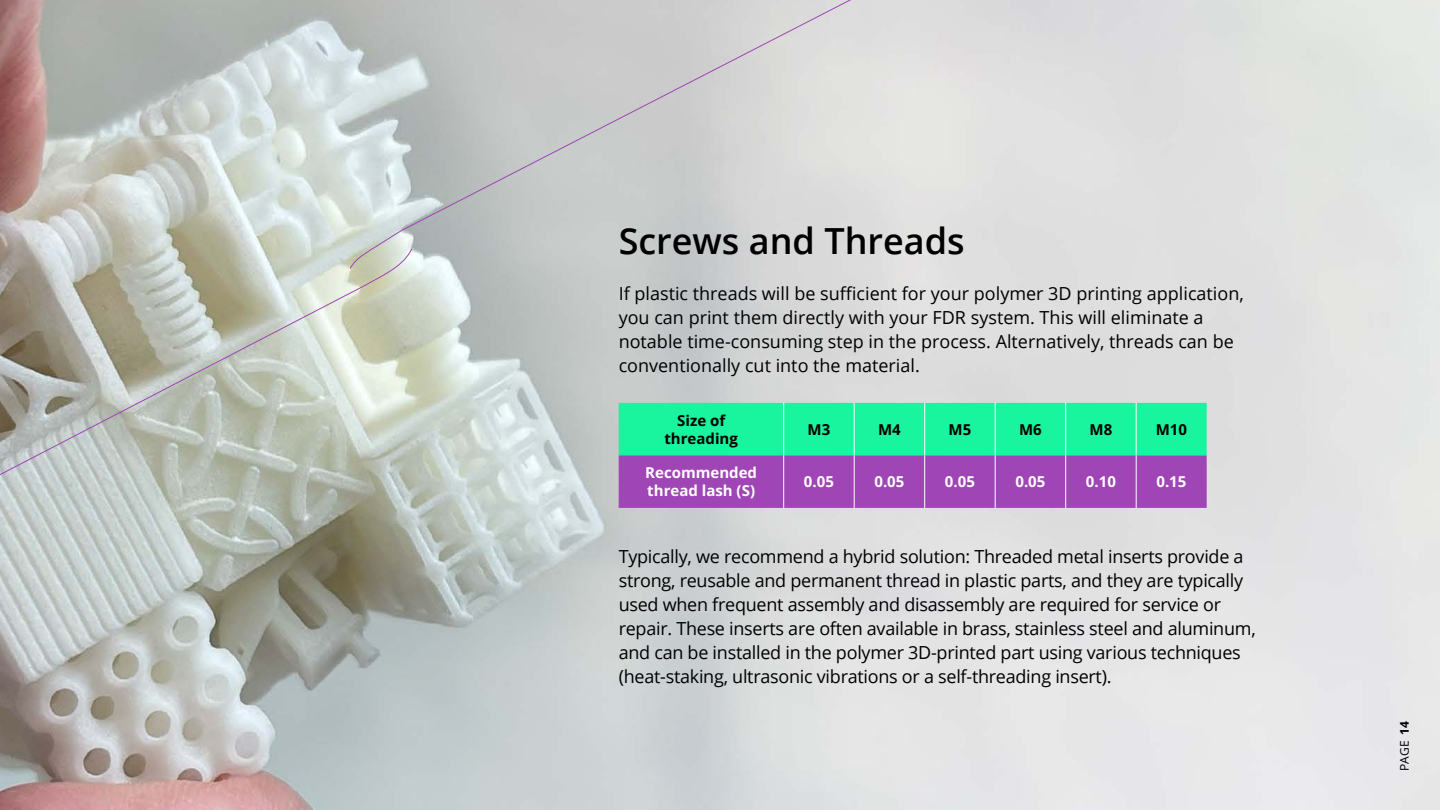
<style>
.page{position:relative;width:1440px;height:810px;background:#fff}
.page>*{position:absolute;margin:0;border:0;box-sizing:border-box;transform-origin:0 0}
.t1{font:600 36px "Open Sans";color:#000}
.t2{font:18px/24px "Open Sans";letter-spacing:-.015em;color:#000}
.t3{font:700 15px/18px "Open Sans";color:#fff}
.t4{font:700 15px/18px "Open Sans";color:#000;text-align:center}
.t5{font:12px "Open Sans";color:#000}
.s1{font-weight:700}
</style>
<div class="page">
<img style="left:0;top:0;width:1440px;height:810px">
<svg style="left:0;top:248px;width:413px;height:240px;background:#babeb2"></svg>
<svg style="left:349px;top:0;width:545px;height:270px;background:#cbcecd"></svg>
<svg style="left:619px;top:403px;width:588px;height:105px;background:#5c9da9"></svg>
<hr style="left:783px;top:403px;width:1px;height:52px;background:#fff">
<hr style="left:854px;top:403px;width:1px;height:52px;background:#fff">
<hr style="left:924px;top:403px;width:1px;height:52px;background:#fff">
<hr style="left:995px;top:403px;width:1px;height:52px;background:#fff">
<hr style="left:1065px;top:403px;width:1px;height:52px;background:#fff">
<hr style="left:1136px;top:403px;width:1px;height:52px;background:#fff">
<hr style="left:783px;top:455px;width:1px;height:53px;background:#fff">
<hr style="left:854px;top:455px;width:1px;height:53px;background:#fff">
<hr style="left:924px;top:455px;width:1px;height:53px;background:#fff">
<hr style="left:995px;top:455px;width:1px;height:53px;background:#fff">
<hr style="left:1065px;top:455px;width:1px;height:53px;background:#fff">
<hr style="left:1136px;top:455px;width:1px;height:53px;background:#fff">
<h1 class="t1" style="left:619px;top:216px;width:348px">Screws and Threads</h1>
<p class="t2" style="left:619px;top:281px;width:627px">If plastic threads will be sufficient for your polymer 3D printing application, you can print them directly with your FDR system. This will eliminate a notable time-consuming step in the process. Alternatively, threads can be conventionally cut into the material.</p>
<p class="t4" style="left:664px;top:411px;width:75px">Size of threading</p>
<p class="t4" style="left:808px;top:420px;width:24px">M3</p>
<p class="t4" style="left:878px;top:420px;width:24px">M4</p>
<p class="t4" style="left:949px;top:420px;width:24px">M5</p>
<p class="t4" style="left:1019px;top:420px;width:24px">M6</p>
<p class="t4" style="left:1090px;top:420px;width:24px">M8</p>
<p class="t4" style="left:1156px;top:420px;width:33px">M10</p>
<p class="t3" style="left:645px;top:464px;width:113px">Recommended thread lash (S)</p>
<p class="t3" style="left:804px;top:473px;width:32px">0.05</p>
<p class="t3" style="left:874px;top:473px;width:32px">0.05</p>
<p class="t3" style="left:945px;top:473px;width:32px">0.05</p>
<p class="t3" style="left:1015px;top:473px;width:32px">0.05</p>
<p class="t3" style="left:1086px;top:473px;width:32px">0.10</p>
<p class="t3" style="left:1156px;top:473px;width:32px">0.15</p>
<p class="t2" style="left:619px;top:544px;width:639px">Typically, we recommend a hybrid solution: Threaded metal inserts provide a strong, reusable and permanent thread in plastic parts, and they are typically used when frequent assembly and disassembly are required for service or repair. These inserts are often available in brass, stainless steel and aluminum, and can be installed in the polymer 3D-printed part using various techniques (heat-staking, ultrasonic vibrations or a self-threading insert).</p>
<p class="t5" style="left:1396px;top:771px;width:52px;rotate:-90deg">PAGE <span class="s1">14</span></p>
</div>
